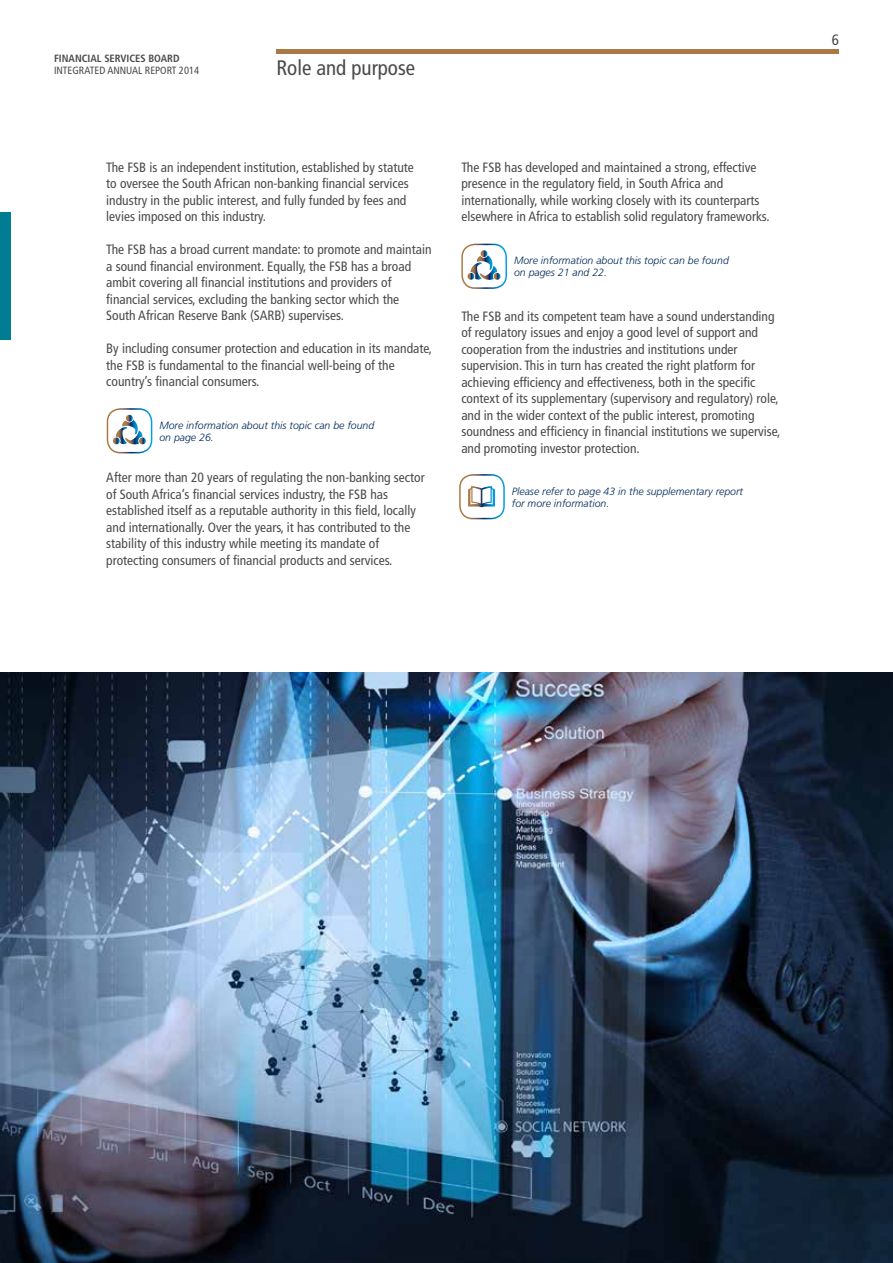
<style>
.page{position:relative;width:893px;height:1263px;background:#fff}
.page>*{position:absolute;margin:0;border:0;box-sizing:border-box;transform-origin:0 0}
.t1{font:condensed 21px "Frutiger LT Std";color:#4a4a49}
.t2{font:condensed 15px "Frutiger LT Std";color:#4a4a49}
.t3{font:condensed 13.5px/16.5px "Frutiger LT Std";color:#4a4a49}
.t4{font:italic 300 10.5px/12px "Frutiger LT Std";color:#002a5a}
.t5{font:condensed 10.5px "Frutiger LT Std";color:#4a4a49}
.t6{font:700 condensed 10.5px "Frutiger LT Std";color:#4a4a49}
</style>
<div class="page">
<div style="left:276px;top:49px;width:563px;height:5px;background:#aa7946"></div>
<div style="left:0;top:213px;width:11px;height:127px;background:#007d92"></div>
<img style="left:0;top:673px;width:893px;height:590px">
<div style="left:459px;top:474px;width:46px;height:45px;border:2px solid #fff;border-radius:13px"></div>
<svg style="left:468px;top:486px;width:27px;height:21px"></svg>
<div style="left:107px;top:408px;width:45px;height:45px;border:2px solid #fff;border-radius:13px"></div>
<svg style="left:113px;top:415px;width:33px;height:29px"></svg>
<div style="left:461px;top:244px;width:46px;height:45px;border:2px solid #fff;border-radius:13px"></div>
<svg style="left:468px;top:250px;width:32px;height:30px"></svg>
<p class="t6" style="left:54px;top:52px;width:127px">FINANCIAL SERVICES BOARD</p>
<p class="t5" style="left:54px;top:64px;width:147px">INTEGRATED ANNUAL REPORT 2014</p>
<p class="t1" style="left:276px;top:56px;width:140px">Role and purpose</p>
<p class="t3" style="left:106px;top:159px;width:309px">The FSB is an independent institution, established by statute to oversee the South African non-banking financial services industry in the public interest, and fully funded by fees and levies imposed on this industry.</p>
<p class="t3" style="left:106px;top:241px;width:327px">The FSB has a broad current mandate: to promote and maintain a sound financial environment. Equally, the FSB has a broad ambit covering all financial institutions and providers of financial services, excluding the banking sector which the South African Reserve Bank (SARB) supervises.</p>
<p class="t3" style="left:106px;top:340px;width:327px">By including consumer protection and education in its mandate, the FSB is fundamental to the financial well-being of the country’s financial consumers.</p>
<p class="t4" style="left:159px;top:419px;width:216px">More information about this topic can be found on page 26.</p>
<p class="t3" style="left:106px;top:469px;width:320px">After more than 20 years of regulating the non-banking sector of South Africa’s financial services industry, the FSB has established itself as a reputable authority in this field, locally and internationally. Over the years, it has contributed to the stability of this industry while meeting its mandate of protecting consumers of financial products and services.</p>
<p class="t3" style="left:461px;top:159px;width:310px">The FSB has developed and maintained a strong, effective presence in the regulatory field, in South Africa and internationally, while working closely with its counterparts elsewhere in Africa to establish solid regulatory frameworks.</p>
<p class="t4" style="left:514px;top:255px;width:216px">More information about this topic can be found on pages 21 and 22.</p>
<p class="t3" style="left:461px;top:308px;width:321px">The FSB and its competent team have a sound understanding of regulatory issues and enjoy a good level of support and cooperation from the industries and institutions under supervision. This in turn has created the right platform for achieving efficiency and effectiveness, both in the specific context of its supplementary (supervisory and regulatory) role, and in the wider context of the public interest, promoting soundness and efficiency in financial institutions we supervise, and promoting investor protection.</p>
<p class="t4" style="left:512px;top:485px;width:233px">Please refer to page 43 in the supplementary report for more information.</p>
<p class="t2" style="left:832px;top:31px;width:9px">6</p>
</div>
